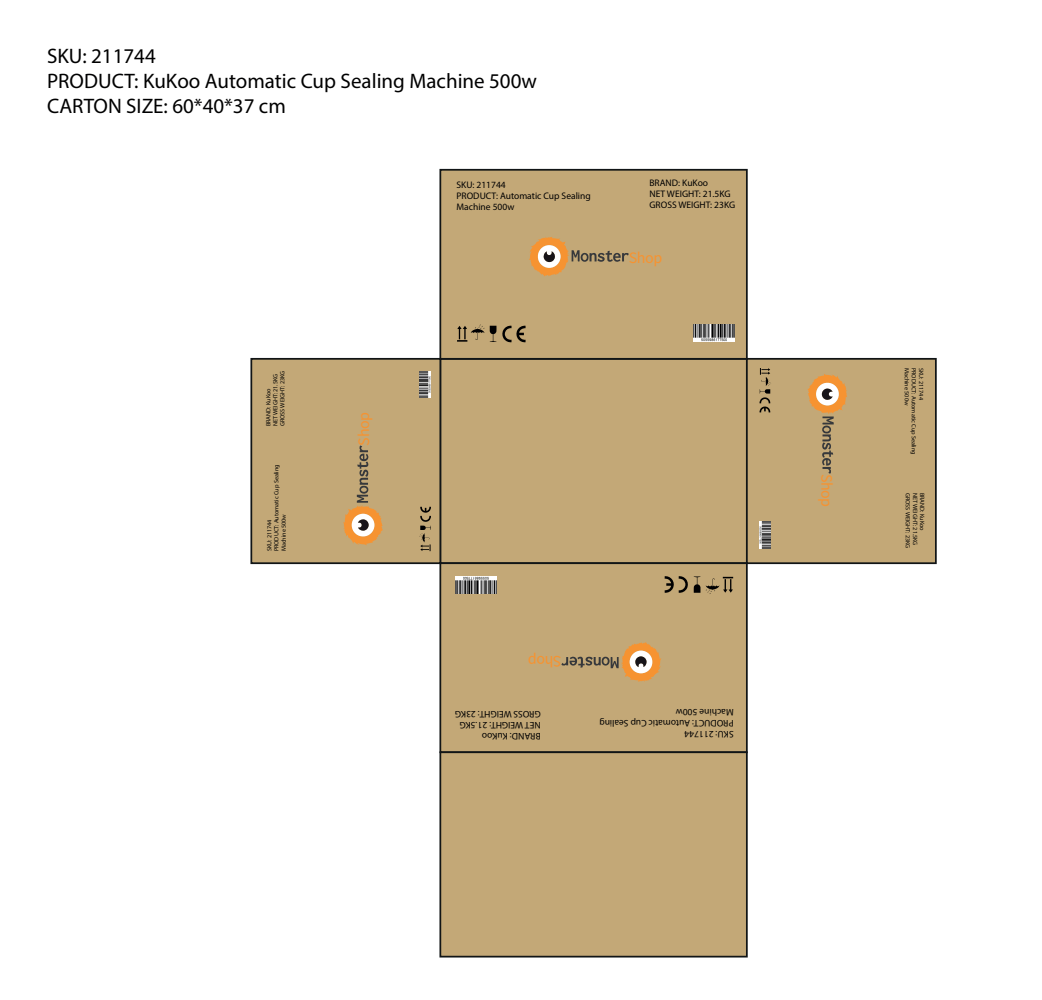
<style>
.page{position:relative;width:1042px;height:1000px;background:#fff}
.page>*{position:absolute;margin:0;border:0;box-sizing:border-box;transform-origin:0 0}
.t1{font:21px/25.2px "Myriad Pro";color:#000001}
.t2{font:15.92px "Source Sans Pro";letter-spacing:-.025em;color:#f69331}
.t3{font:9.45px/11px "Myriad Pro";color:#000001}
.t4{font:6.12px/7.2px "Myriad Pro";color:#000001}
</style>
<div class="page">
<div style="left:439px;top:358px;width:309px;height:206px;background:#c3a877"></div>
<div style="left:746px;top:358px;width:190px;height:206px;background:#c3a877;border:2px solid #111516"></div>
<div style="left:439px;top:169px;width:309px;height:191px;background:#c3a877;border:2px solid #111516"></div>
<div style="left:439px;top:562px;width:309px;height:191px;background:#c3a877;border:2px solid #111516"></div>
<div style="left:250px;top:358px;width:191px;height:206px;background:#c3a877;border:2px solid #111516"></div>
<div style="left:439px;top:751px;width:309px;height:206px;background:#c3a877;border:2px solid #111516"></div>
<svg style="left:529px;top:237px;width:100px;height:39px"></svg>
<svg style="left:502px;top:325px;width:23px;height:17px"></svg>
<svg style="left:490px;top:326px;width:6px;height:16px"></svg>
<svg style="left:457px;top:324px;width:27px;height:17px"></svg>
<img style="left:694px;top:325px;width:41px;height:17px">
<svg style="left:561px;top:642px;width:100px;height:40px"></svg>
<svg style="left:665px;top:576px;width:23px;height:17px"></svg>
<svg style="left:694px;top:576px;width:6px;height:16px"></svg>
<svg style="left:706px;top:577px;width:27px;height:17px"></svg>
<img style="left:455px;top:577px;width:41px;height:16px">
<svg style="left:343px;top:445px;width:40px;height:100px"></svg>
<svg style="left:419px;top:507px;width:12px;height:44px"></svg>
<img style="left:420px;top:371px;width:10px;height:27px">
<svg style="left:807px;top:374px;width:40px;height:100px"></svg>
<svg style="left:759px;top:368px;width:12px;height:44px"></svg>
<img style="left:760px;top:521px;width:11px;height:27px">
<h1 class="t1" style="left:47px;top:43px;width:491px">SKU: 211744<br>PRODUCT: KuKoo Automatic Cup Sealing Machine 500w<br>CARTON SIZE: 60*40*37 cm</h1>
<p class="t3" style="left:456px;top:179px;width:136px">SKU: 211744<br>PRODUCT: Automatic Cup Sealing<br>Machine 500w</p>
<p class="t3" style="left:649px;top:177px;width:87px">BRAND: KuKoo<br>NET WEIGHT: 21.5KG<br>GROSS WEIGHT: 23KG</p>
<p class="t4" style="left:265px;top:426px;width:57px;rotate:-90deg">BRAND: KuKoo<br>NET WEIGHT: 21.5KG<br>GROSS WEIGHT: 23KG</p>
<p class="t4" style="left:266px;top:551px;width:88px;rotate:-90deg">SKU: 211744<br>PRODUCT: Automatic Cup Sealing<br>Machine 500w</p>
<h2 class="t2" style="left:353px;top:445px;width:35px;rotate:-90deg">Shop</h2>
<h2 class="t2" style="left:629px;top:246px;width:35px">Shop</h2>
<h2 class="t2" style="left:561px;top:672px;width:35px;rotate:-180deg">Shop</h2>
<p class="t3" style="left:541px;top:741px;width:87px;rotate:-180deg">BRAND: KuKoo<br>NET WEIGHT: 21.5KG<br>GROSS WEIGHT: 23KG</p>
<p class="t3" style="left:733px;top:739px;width:136px;rotate:-180deg">SKU: 211744<br>PRODUCT: Automatic Cup Sealing<br>Machine 500w</p>
<h2 class="t2" style="left:837px;top:473px;width:35px;rotate:90deg">Shop</h2>
<p class="t4" style="left:910px;top:368px;width:39px;rotate:90deg">Machine 500w</p>
<p class="t4" style="left:917px;top:368px;width:88px;rotate:90deg">PRODUCT: Automatic Cup Sealing</p>
<p class="t4" style="left:925px;top:368px;width:33px;rotate:90deg">SKU: 211744</p>
<p class="t4" style="left:911px;top:493px;width:57px;rotate:90deg">GROSS WEIGHT: 23KG</p>
<p class="t4" style="left:919px;top:493px;width:54px;rotate:90deg">NET WEIGHT: 21.5KG</p>
<p class="t4" style="left:926px;top:493px;width:40px;rotate:90deg">BRAND: KuKoo</p>
</div>
